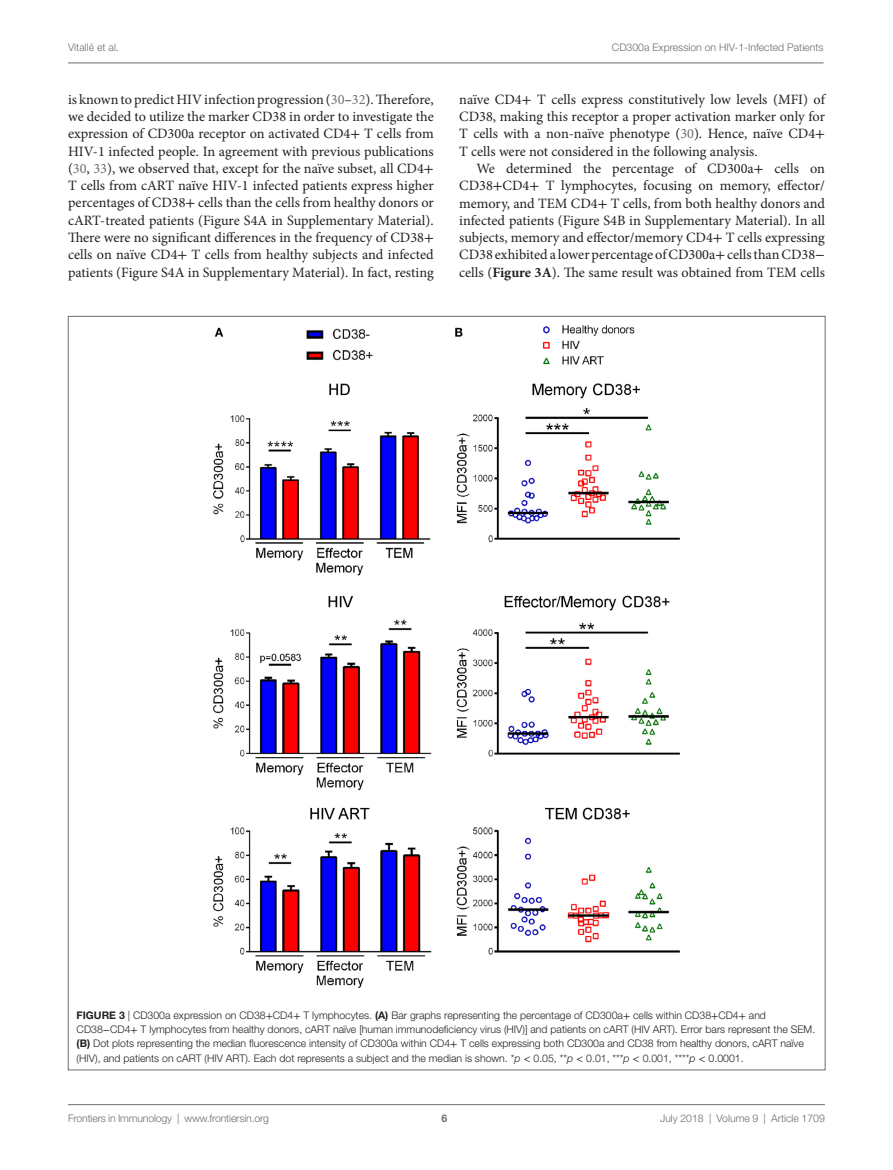
<style>
.page{position:relative;width:893px;height:1170px;background:#fff}
.page>*{position:absolute;margin:0;border:0;box-sizing:border-box;transform-origin:0 0}
.t1{font:14.25px/17.2px "Minion Pro";color:#231f20;text-align:justify}
.t2{font:300 10.5px/14.2px "Helvetica Neue LT Std";color:#231f20}
.t3{font:300 10.5px "Helvetica Neue LT Std";color:#6c6d70}
.t4{font:700 10.5px "Helvetica Neue LT Std";color:#6c6d70}
.s1{color:#6c6d70}
.s2{font-family:"STIX General"}
.s3{font-weight:700}
.s4{font-family:"STIX General";font-weight:400}
.s5{font-style:italic}
</style>
<div class="page">
<img style="left:213px;top:325px;width:467px;height:663px">
<hr style="left:68px;top:63px;width:756px;height:1px;background:#6c6d70">
<hr style="left:68px;top:1104px;width:757px;height:1px;background:#6c6d70">
<p class="t3" style="left:68px;top:41px;width:52px">Vitallé et al.</p>
<p class="t3" style="left:612px;top:41px;width:213px">CD300a Expression on HIV-1-Infected Patients</p>
<p class="t1" style="left:68px;top:91px;width:367px">is known to predict HIV infection progression (<span class="s1">30</span>–<span class="s1">32</span>). Therefore, we decided to utilize the marker CD38 in order to investigate the expression of CD300a receptor on activated CD4<span class="s2">+</span> T cells from HIV-1 infected people. In agreement with previous publications (<span class="s1">30</span>, <span class="s1">33</span>), we observed that, except for the naïve subset, all CD4<span class="s2">+ </span>T cells from cART naïve HIV-1 infected patients express higher percentages of CD38<span class="s2">+</span> cells than the cells from healthy donors or cART-treated patients (Figure S4A in Supplementary Material).<br>There were no significant differences in the frequency of CD38<span class="s2">+ </span>cells on naïve CD4<span class="s2">+</span> T cells from healthy subjects and infected patients (Figure S4A in Supplementary Material). In fact, resting</p>
<p class="t1" style="left:459px;top:91px;width:367px">naïve CD4<span class="s2">+</span> T cells express constitutively low levels (MFI) of CD38, making this receptor a proper activation marker only for T cells with a non-naïve phenotype (<span class="s1">30</span>). Hence, naïve CD4<span class="s2">+ </span>T cells were not considered in the following analysis.</p>
<p class="t1" style="left:459px;top:160px;width:367px;text-indent:17px">We determined the percentage of CD300a<span class="s2">+</span> cells on CD38<span class="s2">+</span>CD4<span class="s2">+</span> T lymphocytes, focusing on memory, effector/ memory, and TEM CD4<span class="s2">+</span> T cells, from both healthy donors and infected patients (Figure S4B in Supplementary Material). In all subjects, memory and effector/memory CD4<span class="s2">+</span> T cells expressing CD38 exhibited a lower percentage of CD300a<span class="s2">+</span> cells than CD38<span class="s2">− </span>cells (<span class="s3">Figure 3A</span>). The same result was obtained from TEM cells</p>
<p class="t2" style="left:77px;top:1007px;width:740px"><span class="s3">FIGURE 3</span> | CD300a expression on CD38<span class="s4">+</span>CD4<span class="s4">+</span> T lymphocytes. <span class="s3">(A)</span> Bar graphs representing the percentage of CD300a<span class="s4">+</span> cells within CD38<span class="s4">+</span>CD4<span class="s4">+</span> and CD38<span class="s4">−</span>CD4<span class="s4">+</span> T lymphocytes from healthy donors, cART naïve [human immunodeficiency virus (HIV)] and patients on cART (HIV ART). Error bars represent the SEM. <span class="s3">(B)</span> Dot plots representing the median fluorescence intensity of CD300a within CD4<span class="s4">+</span> T cells expressing both CD300a and CD38 from healthy donors, cART naïve (HIV), and patients on cART (HIV ART). Each dot represents a subject and the median is shown. *<span class="s5">p</span> <span class="s4">&lt;</span> 0.05, **<span class="s5">p</span> <span class="s4">&lt;</span> 0.01, ***<span class="s5">p</span> <span class="s4">&lt;</span> 0.001, ****<span class="s5">p</span> <span class="s4">&lt;</span> 0.0001.</p>
<p class="t3" style="left:68px;top:1111px;width:203px">Frontiers in Immunology | www.frontiersin.org</p>
<p class="t3" style="left:660px;top:1111px;width:166px">July 2018 | Volume 9 | Article 1709</p>
<p class="t4" style="left:441px;top:1111px;width:7px">6</p>
</div>
